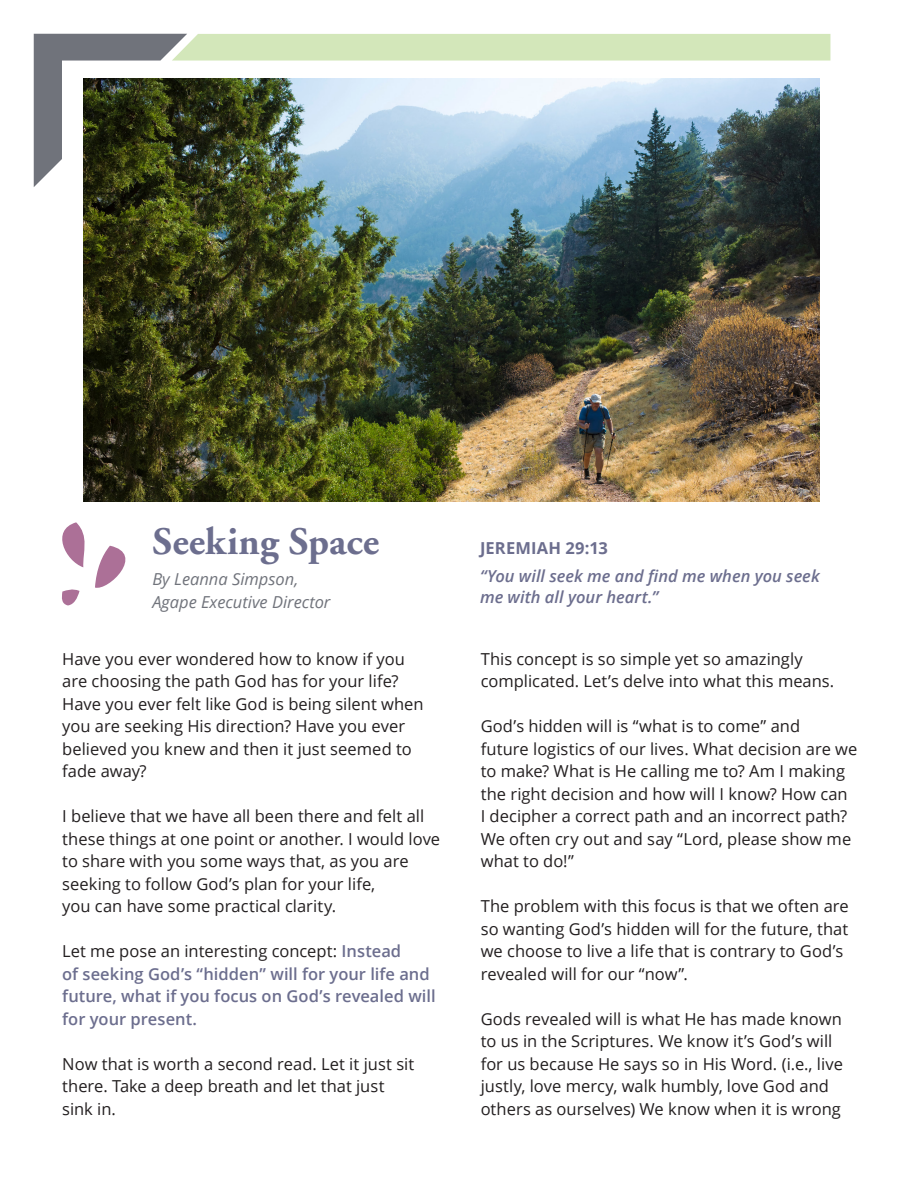
<style>
.page{position:relative;width:918px;height:1188px;background:#fff}
.page>*{position:absolute;margin:0;border:0;box-sizing:border-box;transform-origin:0 0}
.t1{font:700 38.85px "Adobe Garamond";letter-spacing:.005em;color:#6c6e8e}
.t2{font:16.5px/22.5px "Open Sans";color:#231f20}
.t3{font:600 16.5px/22.5px "Open Sans";color:#6c6e8e}
.t4{font:italic 600 16.5px/21px "Open Sans";color:#6c6e8e}
.t5{font:italic 16.5px/22.5px "Open Sans";color:#70737b}
.t6{font:700 16.5px "Open Sans";letter-spacing:.01em;color:#6c6e8e}
.s1{font-weight:400;color:#231f20}
</style>
<div class="page">
<img style="left:83px;top:187px;width:737px;height:314px">
<svg style="left:34px;top:34px;width:796px;height:153px"></svg>
<svg style="left:62px;top:522px;width:63px;height:83px"></svg>
<p class="t1" style="left:152px;top:520px;width:228px">Seeking Space</p>
<p class="t5" style="left:152px;top:568px;width:180px">By Leanna Simpson,<br>Agape Executive Director</p>
<p class="t2" style="left:62px;top:647px;width:363px">Have you ever wondered how to know if you are choosing the path God has for your life?<br>Have you ever felt like God is being silent when you are seeking His direction? Have you ever believed you knew and then it just seemed to fade away?</p>
<p class="t2" style="left:62px;top:805px;width:380px">I believe that we have all been there and felt all these things at one point or another. I would love to share with you some ways that, as you are seeking to follow God’s plan for your life,<br>you can have some practical clarity.</p>
<p class="t3" style="left:62px;top:940px;width:375px"><span class="s1">Let me pose an interesting concept:</span> Instead<br>of seeking God’s “hidden” will for your life and future, what if you focus on God’s revealed will for your present.</p>
<p class="t2" style="left:62px;top:1052px;width:354px">Now that is worth a second read. Let it just sit there. Take a deep breath and let that just sink in.</p>
<p class="t6" style="left:480px;top:537px;width:130px">JEREMIAH 29:13</p>
<p class="t4" style="left:480px;top:565px;width:341px">“You will seek me and find me when you seek me with all your heart.”</p>
<p class="t2" style="left:481px;top:647px;width:355px">This concept is so simple yet so amazingly complicated. Let’s delve into what this means.</p>
<p class="t2" style="left:481px;top:715px;width:378px">God’s hidden will is “what is to come” and<br>future logistics of our lives. What decision are we to make? What is He calling me to? Am I making the right decision and how will I know? How can<br>I decipher a correct path and an incorrect path?<br>We often cry out and say “Lord, please show me what to do!”</p>
<p class="t2" style="left:481px;top:895px;width:370px">The problem with this focus is that we often are so wanting God’s hidden will for the future, that we choose to live a life that is contrary to God’s revealed will for our “now”.</p>
<p class="t2" style="left:481px;top:1007px;width:364px">Gods revealed will is what He has made known to us in the Scriptures. We know it’s God’s will for us because He says so in His Word. (i.e., live justly, love mercy, walk humbly, love God and others as ourselves) We know when it is wrong</p>
</div>
